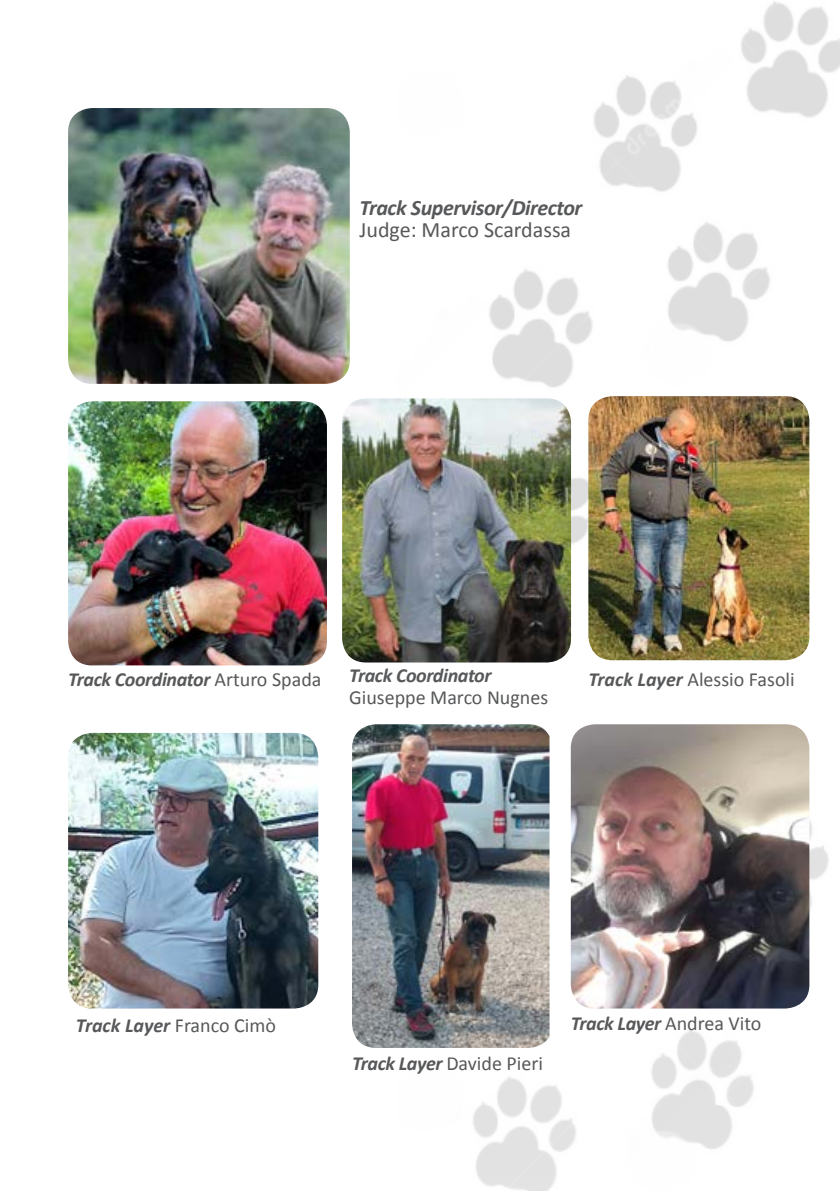
<style>
.page{position:relative;width:840px;height:1191px;background:#fff}
.page>*{position:absolute;margin:0;border:0;box-sizing:border-box;transform-origin:0 0}
.t1{font:italic 700 22px "Calibri";letter-spacing:-.02em;color:#57585a}
.t2{font:22px "Calibri";color:#57585a}
.t3{font:20px/22px "Calibri";color:#57585a}
.t4{font:italic 700 20px "Calibri";letter-spacing:-.02em;color:#57585a}
.t5{font:italic 700 20px "Calibri";color:#57585a}
.s1{font-weight:400;font-style:normal}
.s2{font-weight:700;font-style:italic}
</style>
<div class="page">
<img style="left:478px;top:1176px;width:78px;height:15px">
<img style="left:396px;top:1px;width:443px;height:1175px">
<img style="left:68px;top:108px;width:281px;height:276px">
<img style="left:68px;top:401px;width:259px;height:264px">
<img style="left:342px;top:398px;width:228px;height:264px">
<img style="left:68px;top:733px;width:250px;height:275px">
<img style="left:352px;top:724px;width:197px;height:324px">
<img style="left:588px;top:396px;width:220px;height:264px">
<img style="left:570px;top:724px;width:238px;height:284px">
<p class="t1" style="left:359px;top:194px;width:224px">Track Supervisor/Director</p>
<p class="t2" style="left:359px;top:216px;width:213px">Judge: Marco Scardassa</p>
<p class="t4" style="left:68px;top:666px;width:255px">Track Coordinator <span class="s1">Arturo Spada</span></p>
<p class="t3" style="left:349px;top:664px;width:200px"><span class="s2">Track Coordinator<br></span>Giuseppe Marco Nugnes</p>
<p class="t3" style="left:588px;top:668px;width:208px"><span class="s2">Track Layer</span> Alessio Fasoli</p>
<p class="t5" style="left:76px;top:1012px;width:201px">Track Layer <span class="s1">Franco Cimò</span></p>
<p class="t3" style="left:352px;top:1052px;width:192px"><span class="s2">Track Layer</span> Davide Pieri</p>
<p class="t4" style="left:570px;top:1010px;width:192px">Track Layer <span class="s1">Andrea Vito</span></p>
</div>
